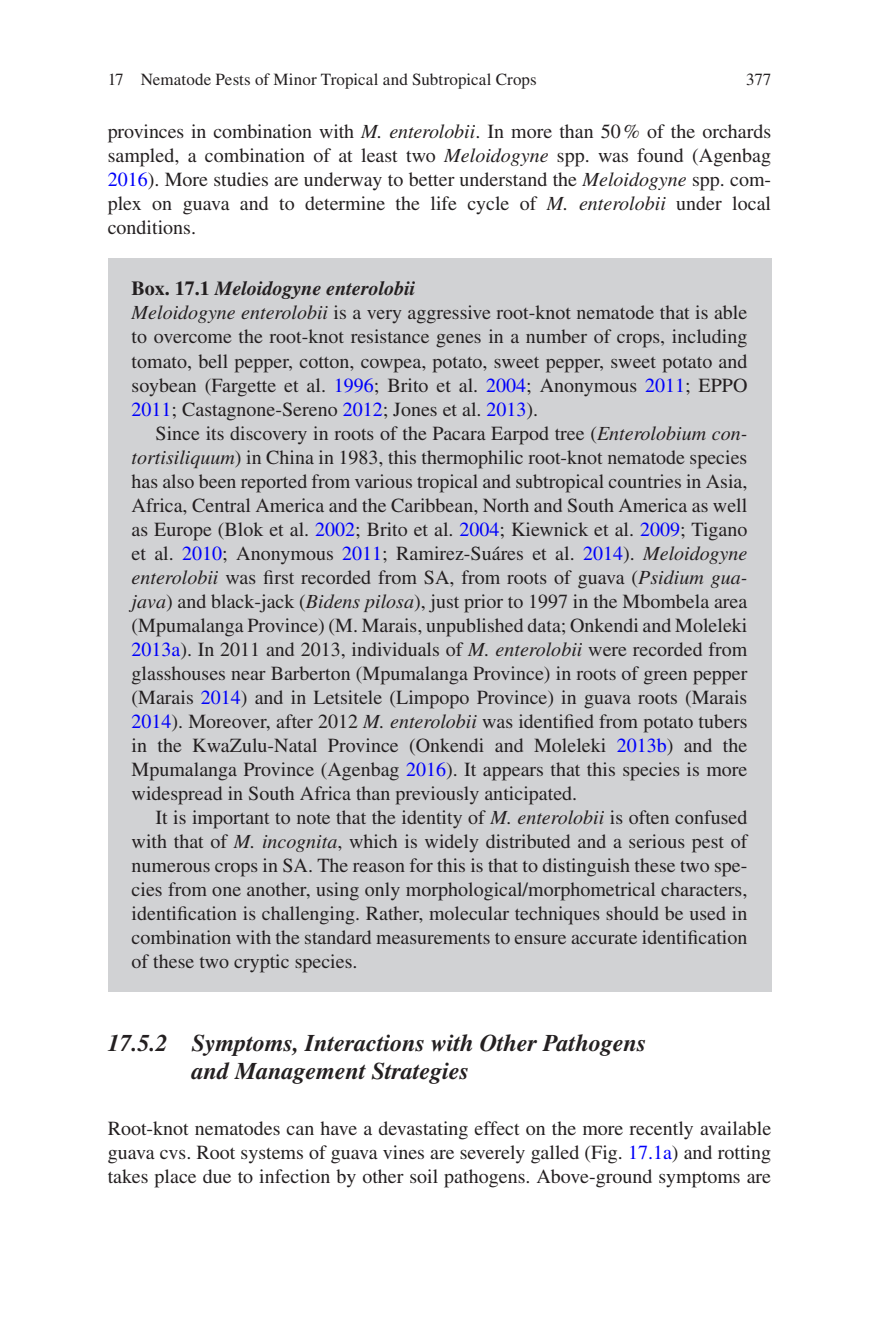
<style>
.page{position:relative;width:879px;height:1333px;background:#fff}
.page>*{position:absolute;margin:0;border:0;box-sizing:border-box;transform-origin:0 0}
.t1{font:italic 700 24px/28px "Wgyfxt Times";color:#231f20}
.t2{font:20px/24px "Fkhgfn Times";color:#231f20;text-align:justify}
.t3{font:italic 700 20px "Wgyfxt Times";color:#231f20}
.t4{font:17px "Xyxdvw Times";letter-spacing:.005em;color:#231f20}
.t5{font:17px "Fkhgfn Times";color:#231f20}
.s1{font-family:"Rjbhff Times";font-style:italic}
.s2{color:#0000fa}
.s3{font-family:"Rbbwkd Times";font-style:normal}
</style>
<div class="page">
<div style="left:108px;top:258px;width:663px;height:733px;background:#d1d2d4"></div>
<p class="t4" style="left:108px;top:70px;width:430px">17 Nematode Pests of Minor Tropical and Subtropical Crops</p>
<p class="t5" style="left:746px;top:70px;width:27px">377</p>
<p class="t2" style="left:108px;top:119px;width:665px">provinces in combination with <span class="s1">M. enterolobii</span>. In more than 50% of the orchards sampled, a combination of at least two <span class="s1">Meloidogyne</span> spp. was found (Agenbag <span class="s2">2016</span>). More studies are underway to better understand the <span class="s1">Meloidogyne</span> spp. com&shy;plex on guava and to determine the life cycle of <span class="s1">M. enterolobii</span> under local conditions.</p>
<p class="t3" style="left:132px;top:277px;width:285px"><span class="s3">Box. 17.1</span> Meloidogyne enterolobii</p>
<p class="t2" style="left:132px;top:301px;width:617px"><span class="s1">Meloidogyne enterolobii</span> is a very aggressive root-knot nematode that is able to overcome the root-knot resistance genes in a number of crops, including tomato, bell pepper, cotton, cowpea, potato, sweet pepper, sweet potato and soybean (Fargette et al. <span class="s2">1996</span>; Brito et al. <span class="s2">2004</span>; Anonymous <span class="s2">2011</span>; EPPO <span class="s2">2011</span>; Castagnone-Sereno <span class="s2">2012</span>; Jones et al. <span class="s2">2013</span>).</p>
<p class="t2" style="left:132px;top:421px;width:617px;text-indent:24px">Since its discovery in roots of the Pacara Earpod tree (<span class="s1">Enterolobium con&shy;tortisiliquum</span>) in China in 1983, this thermophilic root-knot nematode species has also been reported from various tropical and subtropical countries in Asia, Africa, Central America and the Caribbean, North and South America as well as Europe (Blok et al. <span class="s2">2002</span>; Brito et al. <span class="s2">2004</span>; Kiewnick et al. <span class="s2">2009</span>; Tigano et al. <span class="s2">2010</span>; Anonymous <span class="s2">2011</span>; Ramirez-Suáres et al. <span class="s2">2014</span>). <span class="s1">Meloidogyne enterolobii</span> was first recorded from SA, from roots of guava (<span class="s1">Psidium gua&shy;java</span>) and black-jack (<span class="s1">Bidens pilosa</span>), just prior to 1997 in the Mbombela area (Mpumalanga Province) (M. Marais, unpublished data; Onkendi and Moleleki <span class="s2">2013a</span>). In 2011 and 2013, individuals of <span class="s1">M. enterolobii</span> were recorded from glasshouses near Barberton (Mpumalanga Province) in roots of green pepper (Marais <span class="s2">2014</span>) and in Letsitele (Limpopo Province) in guava roots (Marais <span class="s2">2014</span>). Moreover, after 2012 <span class="s1">M. enterolobii</span> was identified from potato tubers in the KwaZulu-Natal Province (Onkendi and Moleleki <span class="s2">2013b</span>) and the Mpumalanga Province (Agenbag <span class="s2">2016</span>). It appears that this species is more widespread in South Africa than previously anticipated.</p>
<p class="t2" style="left:132px;top:805px;width:617px;text-indent:24px">It is important to note that the identity of <span class="s1">M. enterolobii</span> is often confused with that of <span class="s1">M. incognita</span>, which is widely distributed and a serious pest of numerous crops in SA. The reason for this is that to distinguish these two spe&shy;cies from one another, using only morphological/morphometrical characters, identification is challenging. Rather, molecular techniques should be used in combination with the standard measurements to ensure accurate identification of these two cryptic species.</p>
<p class="t1" style="left:192px;top:1028px;width:456px;text-indent:-84px">17.5.2 Symptoms, Interactions with Other Pathogens and Management Strategies</p>
<p class="t2" style="left:108px;top:1115px;width:665px">Root-knot nematodes can have a devastating effect on the more recently available guava cvs. Root systems of guava vines are severely galled (Fig. <span class="s2">17.1a</span>) and rotting takes place due to infection by other soil pathogens. Above-ground symptoms are</p>
</div>
